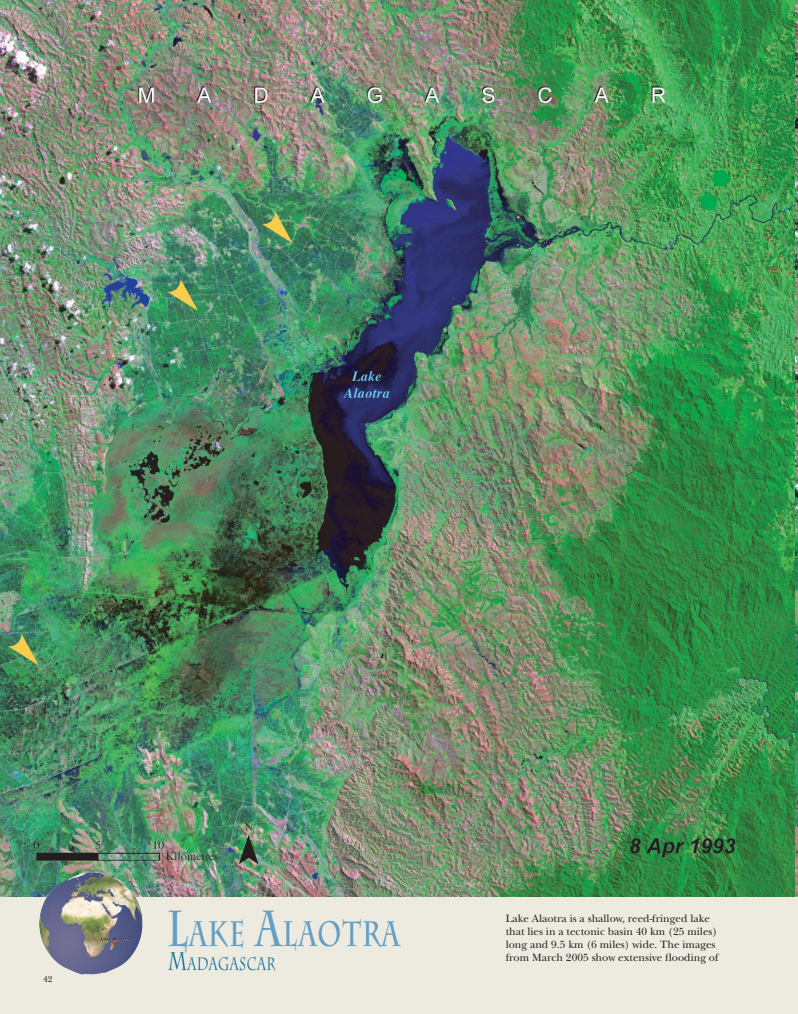
<style>
.page{position:relative;width:798px;height:1014px;background:#fff}
.page>*{position:absolute;margin:0;border:0;box-sizing:border-box;transform-origin:0 0}
.t1{font:700 35.3px "Charlemagne";letter-spacing:.035em;color:#629fc3;scale:.71 1}
.t2{font:17.6px "Charlemagne";letter-spacing:.035em;color:#006594;scale:.71 1}
.t3{font:11px/13.2px "New Baskerville";color:#231f20}
.t4{font:9px "New Baskerville";color:#231f20}
.s1{font-size:50.4px}
.s2{font-size:25.2px}
</style>
<div class="page">
<div style="left:0;top:0;width:795px;height:1014px;background:#edeae0"></div>
<hr style="left:795px;top:0;width:3px;height:1014px;background:#edeae0">
<img style="left:0;top:0;width:798px;height:896px">
<img style="left:40px;top:873px;width:102px;height:102px">
<p class="t4" style="left:43px;top:975px;width:11px">42</p>
<h1 class="t1" style="left:167px;top:913px;width:329px"><span class="s1">L</span>AKE <span class="s1">A</span>LAOTRA</h1>
<h2 class="t2" style="left:168px;top:953px;width:153px"><span class="s2">M</span>ADAGASCAR</h2>
<p class="t3" style="left:506px;top:913px;width:214px">Lake Alaotra is a shallow, reed-fringed lake that lies in a tectonic basin 40 km (25 miles) long and 9.5 km (6 miles) wide. The images from March 2005 show extensive flooding of</p>
</div>
